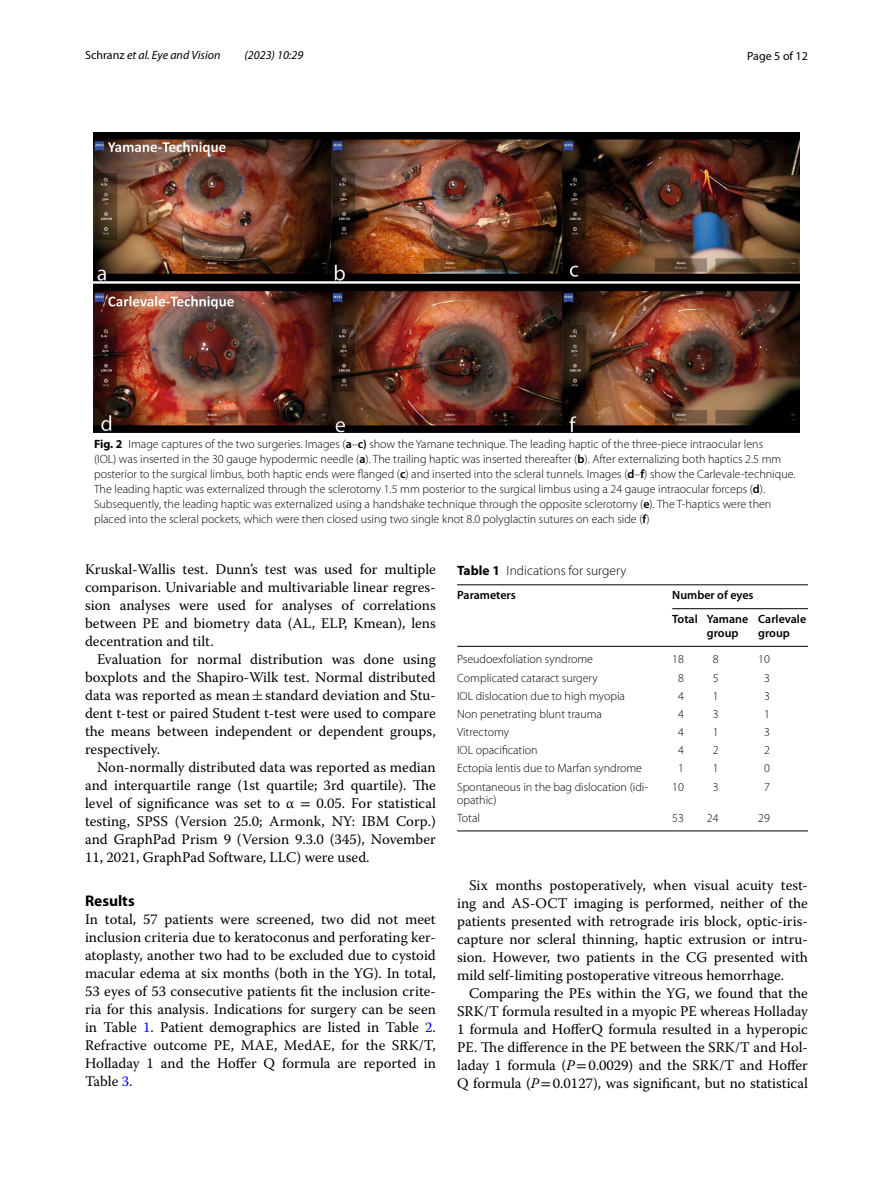
<style>
.page{position:relative;width:893px;height:1187px;background:#fff}
.page>*{position:absolute;margin:0;border:0;box-sizing:border-box;transform-origin:0 0}
.t1{font:700 15.45px "Myriad Pro";color:#000}
.t2{font:14.7px/18px "Warnock Pro";color:#000;text-align:justify}
.t3{font:300 13.5px "Myriad Pro";color:#000}
.t4{font:300 12px/15px "Myriad Pro";color:#000}
.t5{font:600 12px/23.9px "Myriad Pro";color:#000}
.t6{font:italic 12px "Myriad Pro";color:#000}
.t7{font:12px "Myriad Pro";color:#000}
.s1{font-style:normal}
.s2{font-weight:700}
.s3{font-weight:600}
.s4{font-family:"MTSY"}
.s5{font-family:"STIX"}
.s6{color:#00f}
.s7{font-style:italic}
</style>
<div class="page">
<img style="left:93px;top:133px;width:706px;height:299px">
<hr style="left:457px;top:584px;width:215px;height:1px;background:#000">
<hr style="left:457px;top:646px;width:215px;height:1px;background:#000">
<hr style="left:672px;top:584px;width:35px;height:1px;background:#000">
<hr style="left:707px;top:584px;width:51px;height:1px;background:#000">
<hr style="left:758px;top:584px;width:50px;height:1px;background:#000">
<hr style="left:672px;top:646px;width:35px;height:1px;background:#000">
<hr style="left:707px;top:646px;width:51px;height:1px;background:#000">
<hr style="left:758px;top:646px;width:50px;height:1px;background:#000">
<hr style="left:457px;top:830px;width:215px;height:1px;background:#000">
<hr style="left:672px;top:830px;width:35px;height:1px;background:#000">
<hr style="left:707px;top:830px;width:51px;height:1px;background:#000">
<hr style="left:758px;top:830px;width:50px;height:1px;background:#000">
<hr style="left:672px;top:608px;width:136px;height:1px;background:#000">
<p class="t6" style="left:85px;top:48px;width:137px"><span class="s1">Schranz</span> et al. Eye and Vision</p>
<p class="t6" style="left:245px;top:48px;width:60px">(2023) 10:29</p>
<p class="t7" style="left:747px;top:48px;width:62px">Page 5 of 12</p>
<p class="t4" style="left:94px;top:436px;width:703px"><span class="s2">Fig. 2</span> Image captures of the two surgeries. Images (<span class="s3">a</span>–<span class="s3">c)</span> show the Yamane technique. The leading haptic of the three-piece intraocular lens<br>(IOL) was inserted in the 30 gauge hypodermic needle (<span class="s3">a</span>). The trailing haptic was inserted thereafter (<span class="s3">b</span>). After externalizing both haptics 2.5 mm posterior to the surgical limbus, both haptic ends were flanged (<span class="s3">c</span>) and inserted into the scleral tunnels. Images (<span class="s3">d</span>–<span class="s3">f</span>) show the Carlevale-technique.<br>The leading haptic was externalized through the sclerotomy 1.5 mm posterior to the surgical limbus using a 24 gauge intraocular forceps (<span class="s3">d</span>).<br>Subsequently, the leading haptic was externalized using a handshake technique through the opposite sclerotomy (<span class="s3">e</span>). The T-haptics were then placed into the scleral pockets, which were then closed using two single knot 8.0 polyglactin sutures on each side (<span class="s3">f</span>)</p>
<p class="t3" style="left:457px;top:563px;width:171px"><span class="s2">Table 1</span> Indications for surgery</p>
<p class="t5" style="left:457px;top:583px;width:60px">Parameters</p>
<p class="t5" style="left:672px;top:583px;width:83px">Number of eyes<br>Total Yamane</p>
<p class="t5" style="left:707px;top:620px;width:33px">group</p>
<p class="t2" style="left:85px;top:560px;width:352px">Kruskal-Wallis test. Dunn’s test was used for multiple comparison. Univariable and multivariable linear regres&shy;sion analyses were used for analyses of correlations between PE and biometry data (AL, ELP, Kmean), lens decentration and tilt.</p>
<p class="t2" style="left:85px;top:650px;width:352px;text-indent:12px">Evaluation for normal distribution was done using boxplots and the Shapiro-Wilk test. Normal distributed data was reported as mean<span class="s4">±</span>standard deviation and Stu&shy;dent t-test or paired Student t-test were used to compare the means between independent or dependent groups, respectively.</p>
<p class="t2" style="left:85px;top:758px;width:352px;text-indent:12px">Non-normally distributed data was reported as median and interquartile range (1st quartile; 3rd quartile). The level of significance was set to α <span class="s5">=</span> 0.05. For statistical testing, SPSS (Version 25.0; Armonk, NY: IBM Corp.) and GraphPad Prism 9 (Version 9.3.0 (345), November 11, 2021, GraphPad Software, LLC) were used.</p>
<p class="t1" style="left:85px;top:890px;width:51px">Results</p>
<p class="t2" style="left:85px;top:910px;width:352px">In total, 57 patients were screened, two did not meet inclusion criteria due to keratoconus and perforating ker&shy;atoplasty, another two had to be excluded due to cystoid macular edema at six months (both in the YG). In total, 53 eyes of 53 consecutive patients fit the inclusion crite&shy;ria for this analysis. Indications for surgery can be seen in Table <span class="s6">1</span>. Patient demographics are listed in Table <span class="s6">2</span>.<br>Refractive outcome PE, MAE, MedAE, for the SRK/T, Holladay 1 and the Hoffer Q formula are reported in Table <span class="s6">3</span>.</p>
<p class="t5" style="left:758px;top:612px;width:49px;line-height:13.5px">Carlevale group</p>
<p class="t4" style="left:457px;top:652px;width:137px">Pseudoexfoliation syndrome</p>
<p class="t4" style="left:672px;top:652px;width:13px">18</p>
<p class="t4" style="left:713px;top:652px;width:7px">8</p>
<p class="t4" style="left:758px;top:652px;width:13px">10</p>
<p class="t4" style="left:457px;top:670px;width:142px">Complicated cataract surgery</p>
<p class="t4" style="left:678px;top:670px;width:7px">8</p>
<p class="t4" style="left:713px;top:670px;width:7px">5</p>
<p class="t4" style="left:764px;top:670px;width:7px">3</p>
<p class="t4" style="left:457px;top:688px;width:169px">IOL dislocation due to high myopia</p>
<p class="t4" style="left:678px;top:688px;width:7px">4</p>
<p class="t4" style="left:713px;top:688px;width:7px">1</p>
<p class="t4" style="left:764px;top:688px;width:7px">3</p>
<p class="t4" style="left:457px;top:706px;width:146px">Non penetrating blunt trauma</p>
<p class="t4" style="left:678px;top:706px;width:7px">4</p>
<p class="t4" style="left:713px;top:706px;width:7px">3</p>
<p class="t4" style="left:764px;top:706px;width:7px">1</p>
<p class="t4" style="left:457px;top:724px;width:53px">Vitrectomy</p>
<p class="t4" style="left:678px;top:724px;width:7px">4</p>
<p class="t4" style="left:713px;top:724px;width:7px">1</p>
<p class="t4" style="left:764px;top:724px;width:7px">3</p>
<p class="t4" style="left:457px;top:743px;width:82px">IOL opacification</p>
<p class="t4" style="left:678px;top:743px;width:7px">4</p>
<p class="t4" style="left:713px;top:743px;width:7px">2</p>
<p class="t4" style="left:764px;top:743px;width:7px">2</p>
<p class="t4" style="left:457px;top:761px;width:186px">Ectopia lentis due to Marfan syndrome</p>
<p class="t4" style="left:678px;top:761px;width:7px">1</p>
<p class="t4" style="left:713px;top:761px;width:7px">1</p>
<p class="t4" style="left:764px;top:761px;width:7px">0</p>
<p class="t4" style="left:457px;top:780px;width:192px;line-height:13.5px">Spontaneous in the bag dislocation (idi‑ opathic)</p>
<p class="t4" style="left:672px;top:779px;width:13px">10</p>
<p class="t4" style="left:713px;top:779px;width:7px">3</p>
<p class="t4" style="left:764px;top:779px;width:7px">7</p>
<p class="t4" style="left:457px;top:811px;width:24px">Total</p>
<p class="t4" style="left:672px;top:811px;width:13px">53</p>
<p class="t4" style="left:707px;top:811px;width:13px">24</p>
<p class="t4" style="left:758px;top:811px;width:13px">29</p>
<p class="t2" style="left:457px;top:875px;width:352px;text-indent:12px">Six months postoperatively, when visual acuity test&shy;ing and AS-OCT imaging is performed, neither of the patients presented with retrograde iris block, optic-iris&shy;capture nor scleral thinning, haptic extrusion or intru&shy;sion. However, two patients in the CG presented with mild self-limiting postoperative vitreous hemorrhage.</p>
<p class="t2" style="left:457px;top:983px;width:352px;text-indent:12px">Comparing the PEs within the YG, we found that the SRK/T formula resulted in a myopic PE whereas Holladay 1 formula and HofferQ formula resulted in a hyperopic PE. The difference in the PE between the SRK/T and Hol&shy;laday 1 formula (<span class="s7">P</span><span class="s5">=</span>0.0029) and the SRK/T and Hoffer Q formula (<span class="s7">P</span><span class="s5">=</span>0.0127), was significant, but no statistical</p>
</div>
